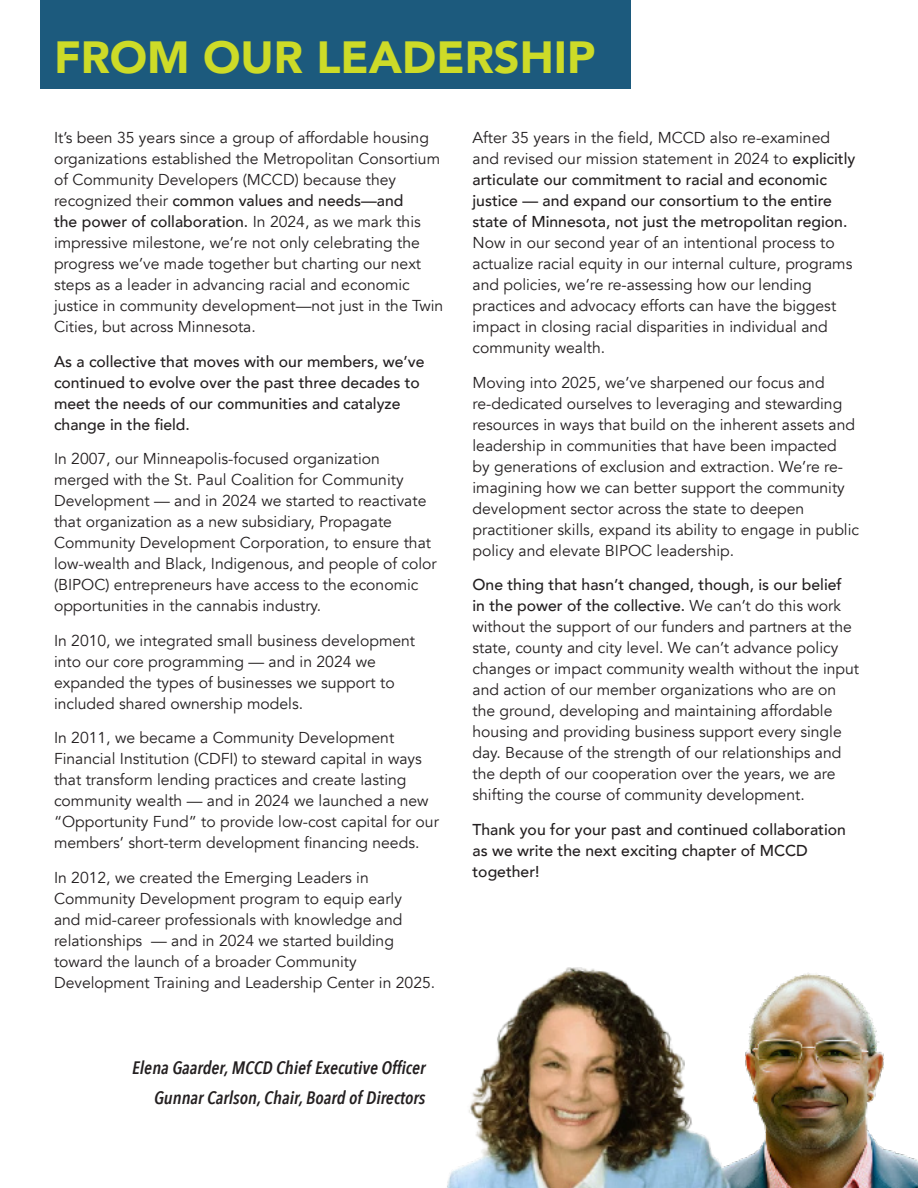
<style>
.page{position:relative;width:918px;height:1188px;background:#fff}
.page>*{position:absolute;margin:0;border:0;box-sizing:border-box;transform-origin:0 0}
.t1{font:900 45px "Avenir";color:#cddb28}
.t2{font:italic 600 18px "Avenir Next Condensed";color:#231f20}
.t3{font:15.75px/21px "Avenir";color:#231f20}
.t4{font:500 15.75px/21px "Avenir";color:#231f20}
.s1{font-weight:500}
.s2{font-style:inherit}
</style>
<div class="page">
<img style="left:447px;top:967px;width:471px;height:221px">
<div style="left:40px;top:0;width:591px;height:88px;background:#1c5a7d"></div>
<p class="t1" style="left:54px;top:18px;width:543px">FROM OUR LEADERSHIP</p>
<p class="t3" style="left:54px;top:128px;width:391px">It’s been 35 years since a group of affordable housing organizations established the Metropolitan Consortium of Community Developers (MCCD) because they recognized their <span class="s1">common values and needs—and<br>the power of collaboration</span><span class="s2">.</span> In 2024, as we mark this impressive milestone, we’re not only celebrating the progress we’ve made together but charting our next steps as a leader in advancing racial and economic justice in community development—not just in the Twin Cities, but across Minnesota.</p>
<p class="t4" style="left:54px;top:350px;width:372px">As a collective that moves with our members, we’ve continued to evolve over the past three decades to meet the needs of our communities and catalyze change in the field.</p>
<p class="t3" style="left:54px;top:449px;width:384px">In 2007, our Minneapolis-focused organization merged with the St. Paul Coalition for Community Development — and in 2024 we started to reactivate that organization as a new subsidiary, Propagate Community Development Corporation, to ensure that low-wealth and Black, Indigenous, and people of color (BIPOC) entrepreneurs have access to the economic opportunities in the cannabis industry.</p>
<p class="t3" style="left:54px;top:630px;width:363px">In 2010, we integrated small business development into our core programming — and in 2024 we expanded the types of businesses we support to included shared ownership models.</p>
<p class="t3" style="left:54px;top:728px;width:386px">In 2011, we became a Community Development Financial Institution (CDFI) to steward capital in ways that transform lending practices and create lasting community wealth — and in 2024 we launched a new “Opportunity Fund” to provide low-cost capital for our members’ short-term development financing needs.</p>
<p class="t3" style="left:54px;top:867px;width:383px">In 2012, we created the Emerging Leaders in Community Development program to equip early<br>and mid-career professionals with knowledge and relationships — and in 2024 we started building toward the launch of a broader Community Development Training and Leadership Center in 2025.</p>
<p class="t2" style="left:132px;top:1056px;width:295px">Elena Gaarder, MCCD Chief Executive Officer</p>
<p class="t2" style="left:154px;top:1086px;width:273px">Gunnar Carlson, Chair, Board of Directors</p>
<p class="t3" style="left:472px;top:128px;width:384px">After 35 years in the field, MCCD also re-examined and revised our mission statement in 2024 to <span class="s1">explicitly articulate our commitment to racial and economic justice — and expand our consortium to the entire state of Minnesota, not just the metropolitan region.<br></span>Now in our second year of an intentional process to actualize racial equity in our internal culture, programs and policies, we’re re-assessing how our lending practices and advocacy efforts can have the biggest impact in closing racial disparities in individual and community wealth.</p>
<p class="t3" style="left:472px;top:372px;width:388px">Moving into 2025, we’ve sharpened our focus and re-dedicated ourselves to leveraging and stewarding resources in ways that build on the inherent assets and leadership in communities that have been impacted<br>by generations of exclusion and extraction. We’re re&shy;imagining how we can better support the community development sector across the state to deepen practitioner skills, expand its ability to engage in public policy and elevate BIPOC leadership.</p>
<p class="t3" style="left:472px;top:575px;width:388px"><span class="s1">One thing that hasn’t changed, though, is our belief<br>in the power of the collective.</span> We can’t do this work without the support of our funders and partners at the state, county and city level. We can’t advance policy changes or impact community wealth without the input and action of our member organizations who are on the ground, developing and maintaining affordable housing and providing business support every single day. Because of the strength of our relationships and the depth of our cooperation over the years, we are shifting the course of community development.</p>
<p class="t4" style="left:472px;top:818px;width:375px">Thank you for your past and continued collaboration as we write the next exciting chapter of MCCD together!</p>
</div>
